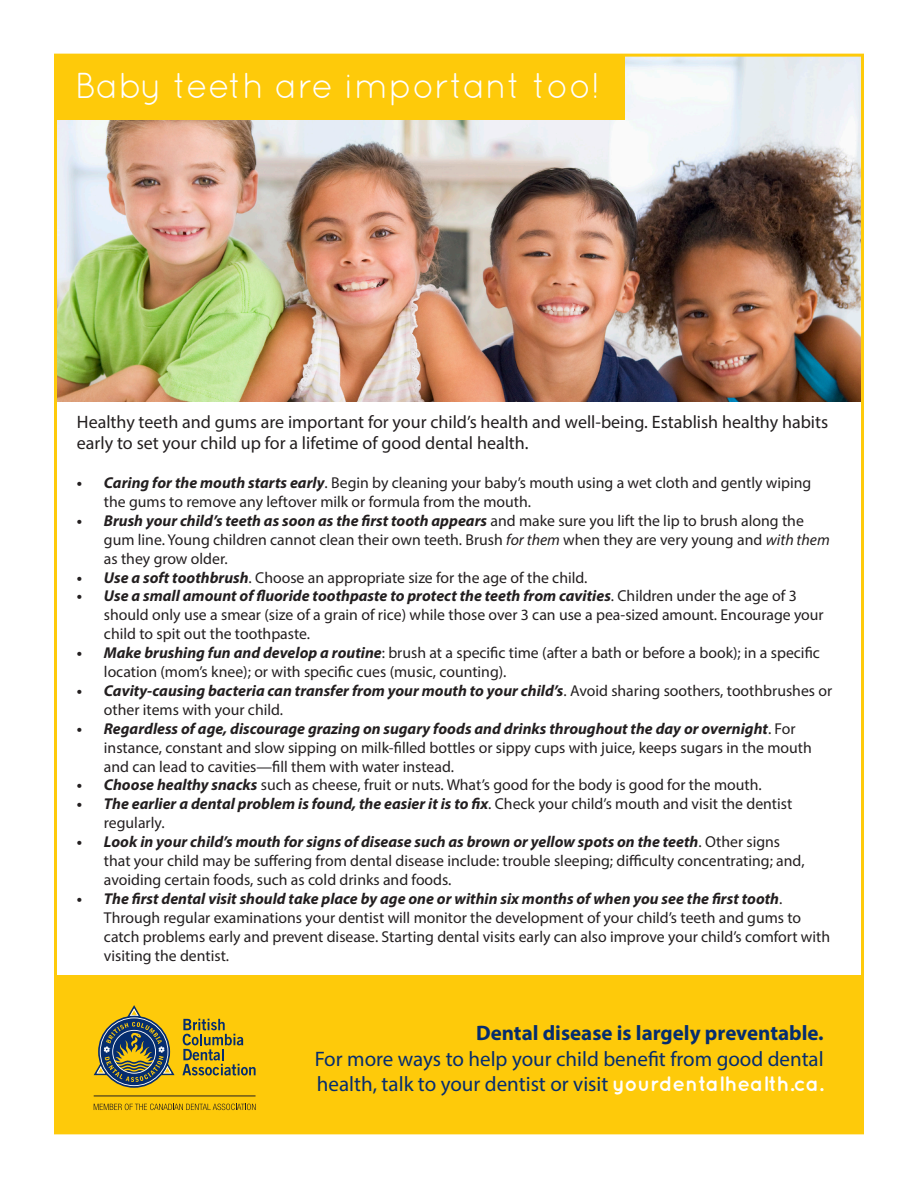
<style>
.page{position:relative;width:918px;height:1188px;background:#fff}
.page>*{position:absolute;margin:0;border:0;box-sizing:border-box;transform-origin:0 0}
.t1{font:36px "Quicksand";color:#fff}
.t2{font:21px/25.2px "Myriad Pro";color:#052d6f;text-align:justify}
.t3{font:18px/21.6px "Myriad Pro";color:#231f20}
.t4{font:15.75px/18.9px "Myriad Pro";color:#231f20}
.t5{font:italic 700 15.75px/18.9px "Myriad Pro";color:#231f20}
.s1{font-weight:700;font-style:italic}
.s2{font-style:italic}
.s3{font-weight:400;font-style:normal}
.s4{font-weight:700}
.s5{font-family:"Quicksand";font-weight:700;color:#fff}
</style>
<div class="page">
<img style="left:58px;top:58px;width:802px;height:344px">
<div style="left:56px;top:54px;width:569px;height:66px;background:#feca0a"></div>
<div style="left:57px;top:975px;width:807px;height:158px;background:#feca0a"></div>
<svg style="left:94px;top:1005px;width:81px;height:81px"></svg>
<svg style="left:182px;top:1019px;width:74px;height:56px"></svg>
<svg style="left:94px;top:1104px;width:162px;height:6px"></svg>
<hr style="left:94px;top:1096px;width:162px;height:1px;background:#231f20">
<p class="t1" style="left:75px;top:65px;width:527px">Baby teeth are important too!</p>
<p class="t3" style="left:77px;top:411px;width:753px">Healthy teeth and gums are important for your child’s health and well-being. Establish healthy habits early to set your child up for a lifetime of good dental health.</p>
<p class="t4" style="left:104px;top:473px;width:709px;text-indent:-27px"><span class="s1">• Caring for the mouth starts early</span>. Begin by cleaning your baby’s mouth using a wet cloth and gently wiping the gums to remove any leftover milk or formula from the mouth.</p>
<p class="t4" style="left:104px;top:511px;width:727px;text-indent:-27px"><span class="s1">• Brush your child’s teeth as soon as the first tooth appears</span> and make sure you lift the lip to brush along the gum line. Young children cannot clean their own teeth. Brush <span class="s2">for them</span> when they are very young and <span class="s2">with them </span>as they grow older.</p>
<p class="t4" style="left:77px;top:568px;width:512px"><span class="s1">• Use a soft toothbrush</span>. Choose an appropriate size for the age of the child.</p>
<p class="t4" style="left:104px;top:587px;width:721px;text-indent:-27px"><span class="s1">• Use a small amount of fluoride toothpaste to protect the teeth from cavities</span>. Children under the age of 3 should only use a smear (size of a grain of rice) while those over 3 can use a pea-sized amount. Encourage your child to spit out the toothpaste.</p>
<p class="t4" style="left:104px;top:643px;width:718px;text-indent:-27px"><span class="s1">• Make brushing fun and develop a routine</span>: brush at a specific time (after a bath or before a book); in a specific location (mom’s knee); or with specific cues (music, counting).</p>
<p class="t5" style="left:104px;top:681px;width:730px;text-indent:-27px">• Cavity-causing bacteria can transfer from your mouth to your child’s<span class="s3">. Avoid sharing soothers, toothbrushes or other items with your child.</span></p>
<p class="t4" style="left:104px;top:719px;width:709px;text-indent:-27px"><span class="s1">• Regardless of age, discourage grazing on sugary foods and drinks throughout the day or overnight</span>. For instance, constant and slow sipping on milk-filled bottles or sippy cups with juice, keeps sugars in the mouth and can lead to cavities—fill them with water instead.</p>
<p class="t4" style="left:77px;top:776px;width:686px"><span class="s1">• Choose healthy snacks</span> such as cheese, fruit or nuts. What’s good for the body is good for the mouth.</p>
<p class="t5" style="left:104px;top:794px;width:690px;text-indent:-27px">• The earlier a dental problem is found, the easier it is to fix<span class="s3">. Check your child’s mouth and visit the dentist regularly.</span></p>
<p class="t4" style="left:104px;top:832px;width:702px;text-indent:-27px"><span class="s1">• Look in your child’s mouth for signs of disease such as brown or yellow spots on the teeth</span>. Other signs that your child may be suffering from dental disease include: trouble sleeping; difficulty concentrating; and, avoiding certain foods, such as cold drinks and foods.</p>
<p class="t4" style="left:104px;top:889px;width:728px;text-indent:-27px"><span class="s1">• The first dental visit should take place by age one or within six months of when you see the first tooth</span>.<br>Through regular examinations your dentist will monitor the development of your child’s teeth and gums to catch problems early and prevent disease. Starting dental visits early can also improve your child’s comfort with visiting the dentist.</p>
<p class="t2" style="left:315px;top:1020px;width:510px;text-indent:161px"><span class="s4">Dental disease is largely preventable.<br></span>For more ways to help your child benefit from good dental health, talk to your dentist or visit <span class="s5">yourdentalhealth.ca.</span></p>
</div>
